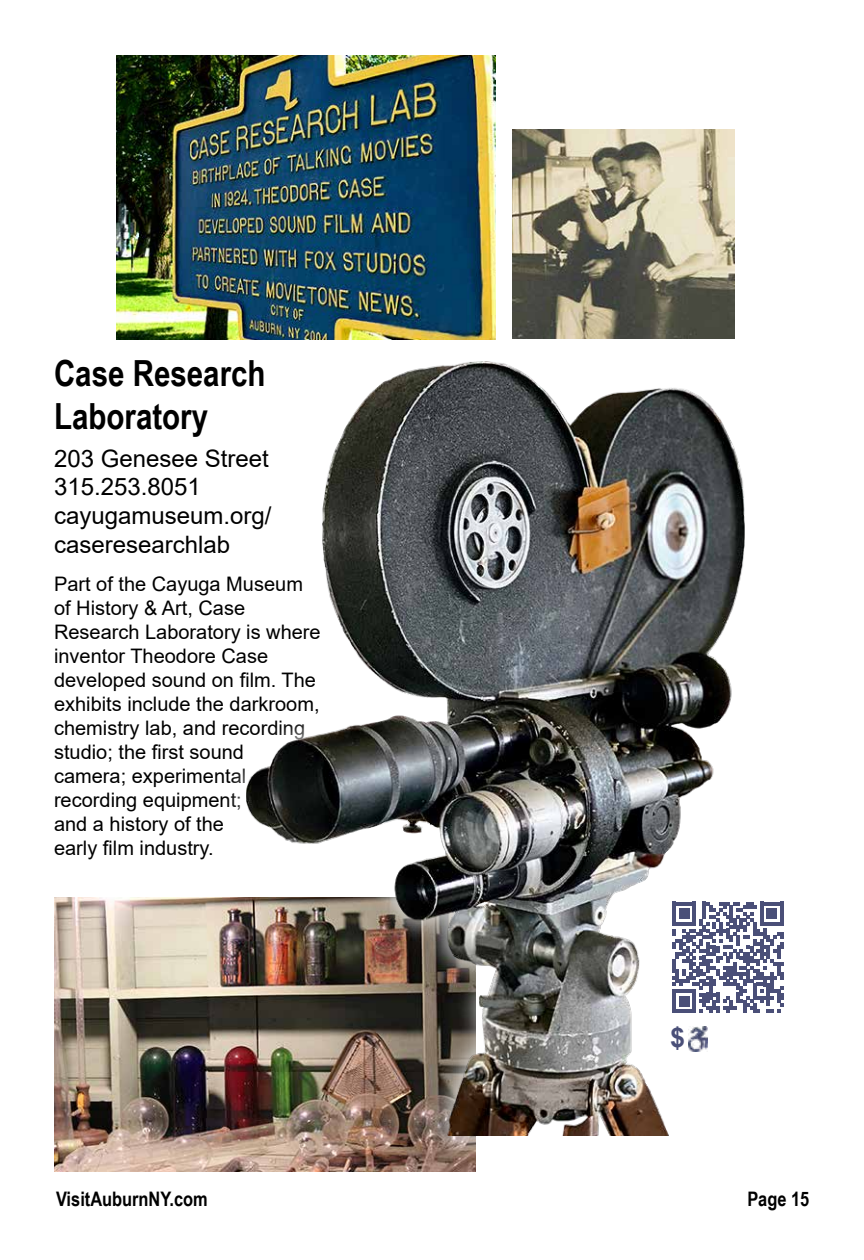
<style>
.page{position:relative;width:864px;height:1260px;background:#fff}
.page>*{position:absolute;margin:0;border:0;box-sizing:border-box;transform-origin:0 0}
.t1{font:700 36px/43.2px "Arial Narrow";color:#000}
.t2{font:700 27px "Arial";color:#4a4f78}
.t3{font:24px/28.8px "Arial";color:#000}
.t4{font:20px/24px "Arial";color:#000}
.t5{font:700 20px "Arial Narrow";color:#000}
</style>
<div class="page">
<img style="left:512px;top:129px;width:223px;height:209px">
<img style="left:116px;top:56px;width:380px;height:283px">
<img style="left:54px;top:898px;width:421px;height:273px">
<div style="left:223px;top:338px;width:547px;height:823px;background:#fff;opacity:.75"></div>
<img style="left:247px;top:362px;width:498px;height:774px">
<svg style="left:672px;top:902px;width:112px;height:111px"></svg>
<img style="left:688px;top:1026px;width:19px;height:25px">
<h1 class="t1" style="left:54px;top:349px;width:213px">Case Research<br>Laboratory</h1>
<p class="t3" style="left:54px;top:444px;width:219px">203 Genesee Street<br>315.253.8051 cayugamuseum.org/ caseresearchlab</p>
<p class="t4" style="left:54px;top:572px;width:268px">Part of the Cayuga Museum of History &amp; Art, Case<br>Research Laboratory is where inventor Theodore Case developed sound on film. The exhibits include the darkroom, chemistry lab, and recording studio; the first sound camera; experimental recording equipment;<br>and a history of the<br>early film industry.</p>
<h2 class="t2" style="left:670px;top:1019px;width:17px">$</h2>
<p class="t5" style="left:56px;top:1184px;width:153px">VisitAuburnNY.com</p>
<p class="t5" style="left:747px;top:1184px;width:63px">Page 15</p>
</div>
